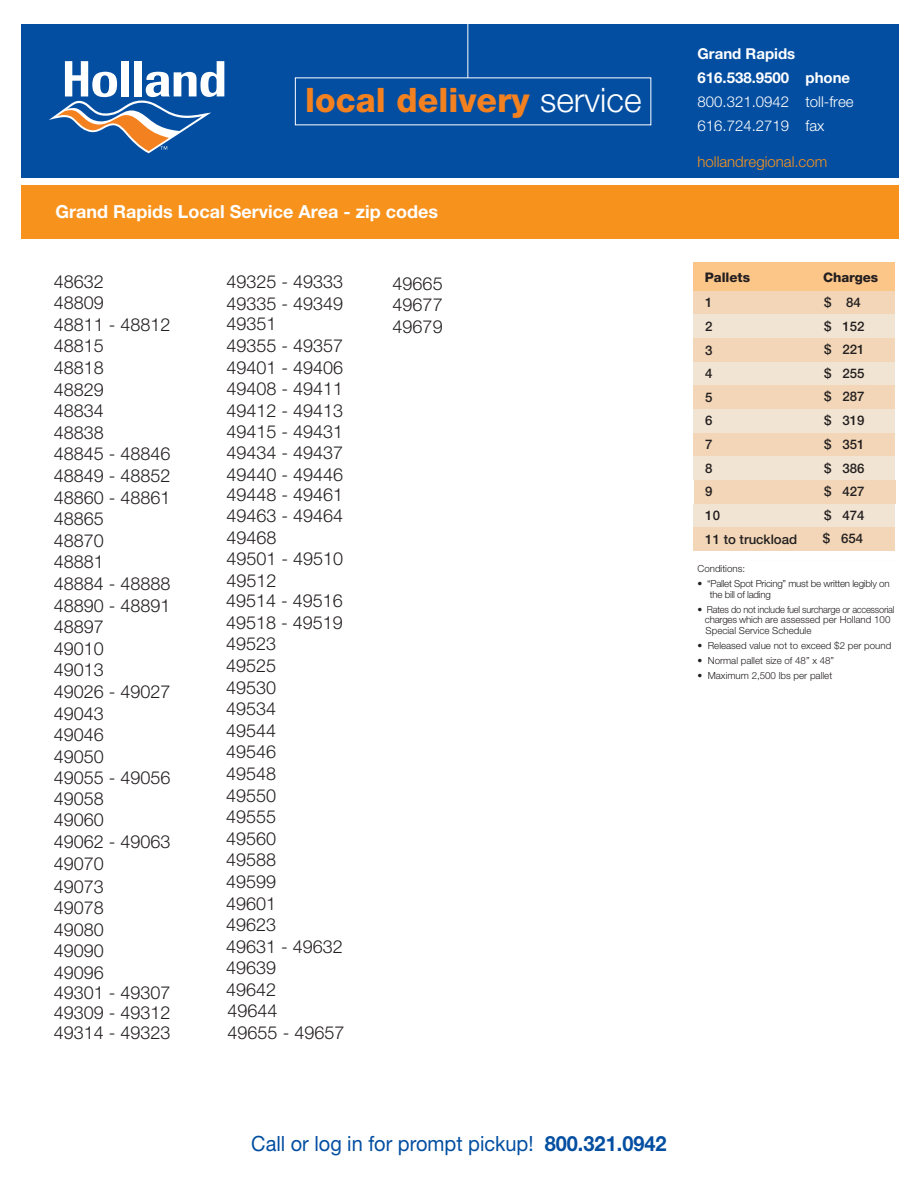
<style>
.page{position:relative;width:918px;height:1188px;background:#fff}
.page>*{position:absolute;margin:0;border:0;box-sizing:border-box;transform-origin:0 0}
.t1{font:800 33.75px "Helvetica Neue LT Std";color:#f48120}
.t2{font:21px "Helvetica Neue LT Std";color:#034ea1;scale:.95 1}
.t3{font:300 18px/21.5px "Helvetica Neue LT Std";color:#231f20}
.t4{font:700 18px "Helvetica Neue LT Std";color:#fff}
.t5{font:300 15px/24px "Helvetica Neue LT Std";color:#fff}
.t6{font:700 15px/24px "Helvetica Neue LT Std";color:#fff}
.t7{font:300 15px "Helvetica Neue LT Std";color:#f7931d}
.t8{font:500 13.2px/23.7px "Helvetica Neue LT Std";color:#231f20}
.t9{font:800 13.2px "Helvetica Neue LT Std";color:#231f20}
.t10{font:300 9.75px/10.5px "Helvetica Neue LT Std";letter-spacing:-.025em;color:#231f20}
.t11{font:300 9.75px "Helvetica Neue LT Std";color:#231f20}
.s1{font-weight:300;color:#fff}
.s2{font-weight:700}
</style>
<div class="page">
<div style="left:694px;top:480px;width:201px;height:24px;background:#f2d6b7"></div>
<div style="left:21px;top:185px;width:877px;height:54px;background:#f7931d"></div>
<div style="left:21px;top:24px;width:877px;height:153px;background:#034ea1"></div>
<hr style="left:468px;top:23px;width:1px;height:55px;background:#fff">
<div style="left:693px;top:262px;width:202px;height:29px;background:#fdc689"></div>
<div style="left:693px;top:291px;width:202px;height:24px;background:#f2d6b7"></div>
<div style="left:693px;top:315px;width:202px;height:23px;background:#f2e4d2"></div>
<div style="left:693px;top:338px;width:202px;height:24px;background:#f2d6b7"></div>
<div style="left:693px;top:362px;width:202px;height:23px;background:#f2e4d2"></div>
<div style="left:693px;top:386px;width:202px;height:23px;background:#f2d6b7"></div>
<div style="left:693px;top:409px;width:202px;height:24px;background:#f2e4d2"></div>
<div style="left:693px;top:433px;width:202px;height:24px;background:#f2d6b7"></div>
<div style="left:693px;top:456px;width:202px;height:24px;background:#f2e4d2"></div>
<div style="left:693px;top:504px;width:202px;height:23px;background:#f2e4d2"></div>
<div style="left:693px;top:527px;width:202px;height:24px;background:#f2d6b7"></div>
<svg style="left:49px;top:61px;width:175px;height:92px"></svg>
<h1 class="t1" style="left:305px;top:80px;width:338px">local delivery <span class="s1">service</span></h1>
<p class="t4" style="left:56px;top:201px;width:384px">Grand Rapids Local Service Area - zip codes</p>
<p class="t3" style="left:54px;top:270px;width:118px">48632<br>48809<br>48811 - 48812<br>48815<br>48818<br>48829<br>48834<br>48838<br>48845 - 48846<br>48849 - 48852<br>48860 - 48861<br>48865<br>48870<br>48881<br>48884 - 48888<br>48890 - 48891<br>48897<br>49010<br>49013<br>49026 - 49027<br>49043<br>49046<br>49050<br>49055 - 49056<br>49058<br>49060<br>49062 - 49063<br>49070<br>49073<br>49078<br>49080<br>49090<br>49096<br>49301 - 49307<br>49309 - 49312<br>49314 - 49323</p>
<p class="t3" style="left:226px;top:271px;width:120px">49325 - 49333<br>49335 - 49349<br>49351<br>49355 - 49357<br>49401 - 49406<br>49408 - 49411<br>49412 - 49413<br>49415 - 49431<br>49434 - 49437<br>49440 - 49446<br>49448 - 49461<br>49463 - 49464<br>49468<br>49501 - 49510<br>49512<br>49514 - 49516<br>49518 - 49519<br>49523<br>49525<br>49530<br>49534<br>49544<br>49546<br>49548<br>49550<br>49555<br>49560<br>49588<br>49599<br>49601<br>49623<br>49631 - 49632<br>49639<br>49642<br>49644<br>49655 - 49657</p>
<p class="t3" style="left:393px;top:272px;width:52px;text-align:justify">49665<br>49677<br>49679</p>
<p class="t6" style="left:698px;top:42px;width:154px">Grand Rapids<br>616.538.9500 phone</p>
<p class="t5" style="left:698px;top:90px;width:158px">800.321.0942 toll-free<br>616.724.2719 fax</p>
<p class="t7" style="left:698px;top:153px;width:131px">hollandregional.com</p>
<p class="t9" style="left:705px;top:269px;width:47px">Pallets</p>
<p class="t9" style="left:823px;top:269px;width:57px">Charges</p>
<p class="t8" style="left:705px;top:290px;width:93px">1<br>2<br>3<br>4<br>5<br>6<br>7<br>8<br>9<br>10<br>11 to truckload</p>
<p class="t8" style="left:823px;top:290px;width:43px">$ 84 $ 152 $ 221 $ 255 $ 287 $ 319 $ 351 $ 386 $ 427 $ 474 $ 654</p>
<p class="t11" style="left:698px;top:563px;width:49px">Conditions:</p>
<p class="t10" style="left:710px;top:578px;width:181px;text-indent:-12px">• “Pallet Spot Pricing” must be written legibly on the bill of lading</p>
<p class="t10" style="left:705px;top:604px;width:191px;text-indent:-7px">• Rates do not include fuel surcharge or accessorial charges which are assessed per Holland 100<br>Special Service Schedule</p>
<p class="t11" style="left:698px;top:639px;width:195px">• Released value not to exceed $2 per pound</p>
<p class="t11" style="left:698px;top:654px;width:138px">• Normal pallet size of 48” x 48”</p>
<p class="t11" style="left:698px;top:669px;width:136px">• Maximum 2,500 lbs per pallet</p>
<p class="t2" style="left:251px;top:1131px;width:439px">Call or log in for prompt pickup! <span class="s2">800.321.0942</span></p>
</div>
